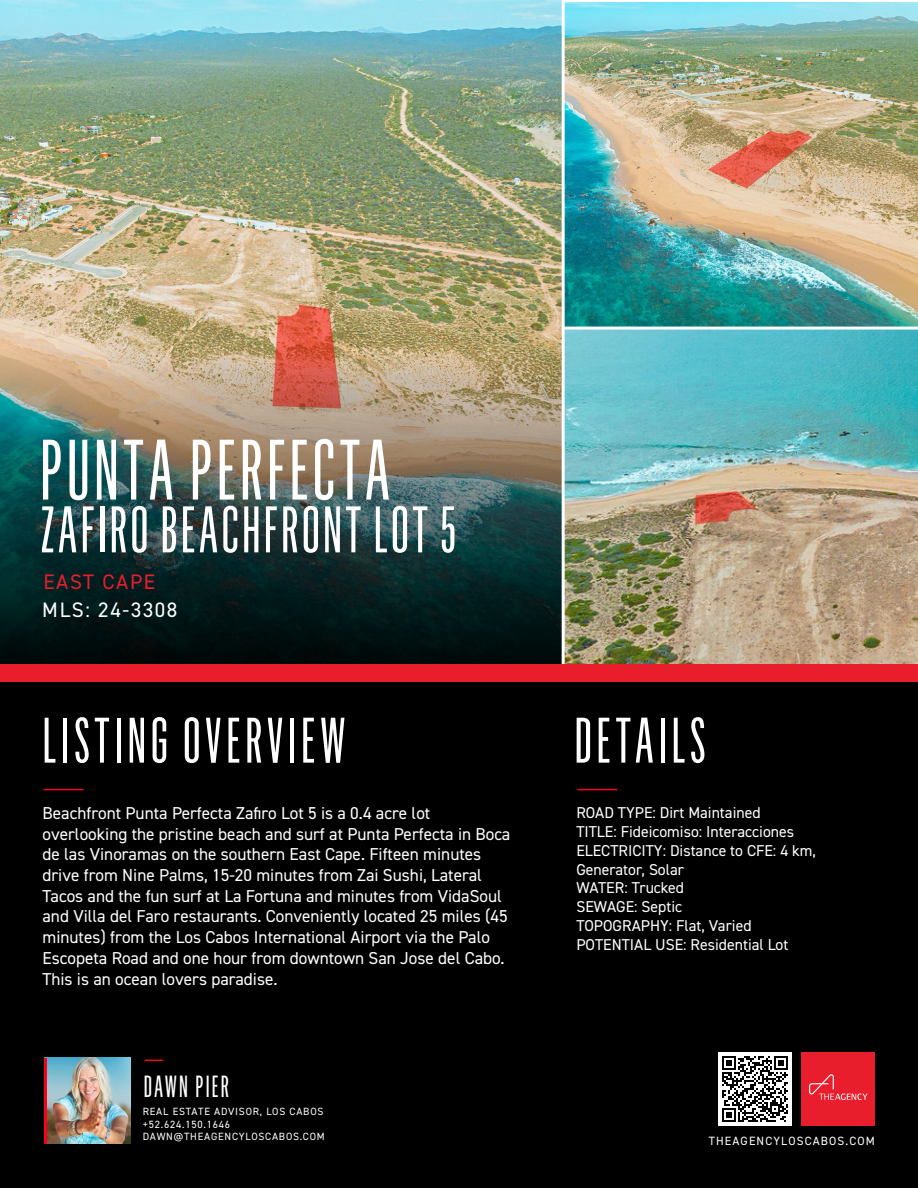
<style>
.page{position:relative;width:918px;height:1188px;background:#fff}
.page>*{position:absolute;margin:0;border:0;box-sizing:border-box;transform-origin:0 0}
.t1{font:84px "Flama Ultracondensed Basic";letter-spacing:.05em;color:#fff}
.t2{font:64.5px "Flama Ultracondensed Basic";letter-spacing:.05em;color:#fff}
.t3{font:63px "Flama Ultracondensed Basic";letter-spacing:.075em;color:#fff}
.t4{font:30px "Flama Ultracondensed Basic";letter-spacing:.075em;color:#fff}
.t5{font:21px "DIN2014";letter-spacing:.075em;color:#fff}
.t6{font:21px "DIN2014";letter-spacing:.075em;color:#e81e2c}
.t7{font:17.25px/20.7px "DIN2014";color:#fff}
.t8{font:15.75px/18.9px "DIN2014";color:#fff}
.t9{font:12px "DIN2014";letter-spacing:.095em;color:#fff}
.t10{font:10.5px/12.6px "DIN2014";letter-spacing:.075em;color:#fff}
</style>
<div class="page">
<img style="left:0;top:0;width:562px;height:346px">
<div style="left:0;top:682px;width:918px;height:506px;background:#000"></div>
<hr style="left:44px;top:789px;width:40px;height:1px;background:#fa001c">
<hr style="left:578px;top:789px;width:39px;height:1px;background:#fa001c">
<img style="left:565px;top:2px;width:353px;height:325px">
<img style="left:565px;top:330px;width:353px;height:16px">
<img style="left:47px;top:1058px;width:83px;height:85px">
<svg style="left:204px;top:332px;width:438px;height:14px;background:#ad9d78"></svg>
<img style="left:565px;top:346px;width:353px;height:319px">
<img style="left:0;top:346px;width:562px;height:319px">
<hr style="left:562px;top:0;width:3px;height:668px;background:#fff">
<div style="left:0;top:665px;width:918px;height:17px;background:#e81e2c"></div>
<div style="left:802px;top:1052px;width:73px;height:74px;background:#e81e2c"></div>
<svg style="left:809px;top:1074px;width:59px;height:26px"></svg>
<svg style="left:145px;top:1060px;width:18px;height:1px"></svg>
<hr style="left:45px;top:1058px;width:2px;height:85px;background:#fa001c">
<div style="left:718px;top:1052px;width:74px;height:74px;background:#fff"></div>
<svg style="left:722px;top:1056px;width:66px;height:66px"></svg>
<h1 class="t1" style="left:40px;top:419px;width:352px">PUNTA PERFECTA</h1>
<h2 class="t2" style="left:41px;top:490px;width:417px">ZAFIRO BEACHFRONT LOT 5</h2>
<p class="t6" style="left:43px;top:569px;width:113px">EAST CAPE</p>
<p class="t5" style="left:42px;top:597px;width:137px">MLS: 24-3308</p>
<h3 class="t3" style="left:43px;top:702px;width:305px">LISTING OVERVIEW</h3>
<h3 class="t3" style="left:574px;top:702px;width:133px">DETAILS</h3>
<p class="t7" style="left:43px;top:802px;width:469px">Beachfront Punta Perfecta Zafiro Lot 5 is a 0.4 acre lot overlooking the pristine beach and surf at Punta Perfecta in Boca de las Vinoramas on the southern East Cape. Fifteen minutes drive from Nine Palms, 15-20 minutes from Zai Sushi, Lateral Tacos and the fun surf at La Fortuna and minutes from VidaSoul and Villa del Faro restaurants. Conveniently located 25 miles (45 minutes) from the Los Cabos International Airport via the Palo Escopeta Road and one hour from downtown San Jose del Cabo.<br>This is an ocean lovers paradise.</p>
<h3 class="t4" style="left:144px;top:1068px;width:87px">DAWN PIER</h3>
<p class="t10" style="left:143px;top:1105px;width:184px">REAL ESTATE ADVISOR, LOS CABOS +52.624.150.1646<br>DAWN@THEAGENCYLOSCABOS.COM</p>
<p class="t8" style="left:576px;top:803px;width:241px">ROAD TYPE: Dirt Maintained<br>TITLE: Fideicomiso: Interacciones<br>ELECTRICITY: Distance to CFE: 4 km,<br>Generator, Solar<br>WATER: Trucked<br>SEWAGE: Septic<br>TOPOGRAPHY: Flat, Varied<br>POTENTIAL USE: Residential Lot</p>
<p class="t9" style="left:709px;top:1134px;width:168px">THEAGENCYLOSCABOS.COM</p>
</div>
